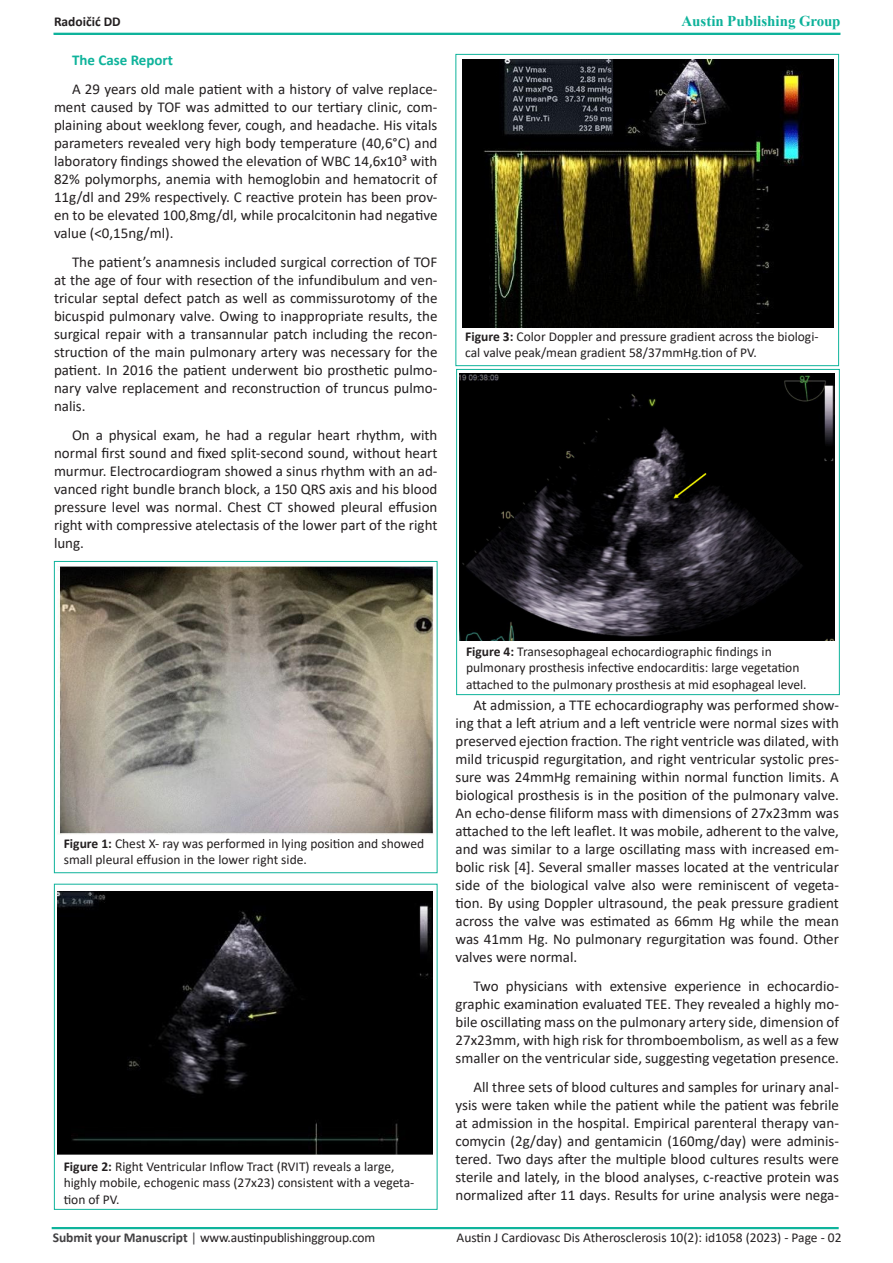
<style>
.page{position:relative;width:893px;height:1263px;background:#fff}
.page>*{position:absolute;margin:0;border:0;box-sizing:border-box;transform-origin:0 0}
.t1{font:15px/18px "Calibri";color:#231f20;text-align:justify}
.t2{font:700 15px "Times New Roman";color:#0eb29a}
.t3{font:700 15px "Calibri";color:#0eb39b}
.t4{font:13.5px/16.5px "Calibri";color:#231f20}
.t5{font:700 13.5px "Calibri";color:#231f20}
.s1{color:#0eb39b}
.s2{font-weight:700}
.s3{font-weight:700;color:#414042}
.s4{color:#414042}
</style>
<div class="page">
<div style="left:53px;top:33px;width:787px;height:2px;border:2px solid #0eb39b"></div>
<div style="left:52px;top:1227px;width:787px;height:2px;border:2px solid #0eb39b"></div>
<div style="left:54px;top:561px;width:383px;height:312px;border:1px solid #0eb39b"></div>
<img style="left:58px;top:566px;width:375px;height:269px">
<div style="left:54px;top:884px;width:383px;height:326px;border:1px solid #0eb39b"></div>
<img style="left:58px;top:892px;width:374px;height:262px">
<div style="left:455px;top:54px;width:384px;height:312px;border:1px solid #0eb39b"></div>
<img style="left:462px;top:60px;width:372px;height:268px">
<div style="left:456px;top:369px;width:384px;height:326px;border:1px solid #0eb39b"></div>
<img style="left:460px;top:373px;width:374px;height:267px">
<p class="t5" style="left:54px;top:12px;width:68px">Radoičić DD</p>
<p class="t2" style="left:681px;top:10px;width:161px"><span class="s1">A</span>ustin Publishing Group</p>
<p class="t3" style="left:72px;top:50px;width:103px">The Case Report</p>
<p class="t1" style="left:54px;top:80px;width:385px;text-indent:18px">A 29 years old male patient with a history of valve replace&shy;ment caused by TOF was admitted to our tertiary clinic, com&shy;plaining about weeklong fever, cough, and headache. His vitals parameters revealed very high body temperature (40,6°C) and laboratory findings showed the elevation of WBC 14,6x10³ with 82% polymorphs, anemia with hemoglobin and hematocrit of 11g/dl and 29% respectively. C reactive protein has been prov&shy;en to be elevated 100,8mg/dl, while procalcitonin had negative value (&lt;0,15ng/ml).</p>
<p class="t1" style="left:54px;top:252px;width:385px;text-indent:18px">The patient’s anamnesis included surgical correction of TOF at the age of four with resection of the infundibulum and ven&shy;tricular septal defect patch as well as commissurotomy of the bicuspid pulmonary valve. Owing to inappropriate results, the surgical repair with a transannular patch including the recon&shy;struction of the main pulmonary artery was necessary for the patient. In 2016 the patient underwent bio prosthetic pulmo&shy;nary valve replacement and reconstruction of truncus pulmo&shy;nalis.</p>
<p class="t1" style="left:54px;top:425px;width:385px;text-indent:18px">On a physical exam, he had a regular heart rhythm, with normal first sound and fixed split-second sound, without heart murmur. Electrocardiogram showed a sinus rhythm with an ad&shy;vanced right bundle branch block, a 150 QRS axis and his blood pressure level was normal. Chest CT showed pleural effusion right with compressive atelectasis of the lower part of the right lung.</p>
<p class="t4" style="left:465px;top:328px;width:355px"><span class="s2">Figure 3:</span> Color Doppler and pressure gradient across the biologi&shy;cal valve peak/mean gradient 58/37mmHg.tion of PV.</p>
<p class="t4" style="left:64px;top:835px;width:362px"><span class="s2">Figure 1:</span> Chest X- ray was performed in lying position and showed small pleural effusion in the lower right side.</p>
<p class="t4" style="left:64px;top:1157px;width:352px"><span class="s2">Figure 2:</span> Right Ventricular Inflow Tract (RVIT) reveals a large, highly mobile, echogenic mass (27x23) consistent with a vegeta&shy;tion of PV.</p>
<p class="t4" style="left:466px;top:643px;width:342px"><span class="s2">Figure 4:</span> Transesophageal echocardiographic findings in pulmonary prosthesis infective endocarditis: large vegetation attached to the pulmonary prosthesis at mid esophageal level.</p>
<p class="t1" style="left:455px;top:696px;width:385px;text-indent:18px">At admission, a TTE echocardiography was performed show&shy;ing that a left atrium and a left ventricle were normal sizes with preserved ejection fraction. The right ventricle was dilated, with mild tricuspid regurgitation, and right ventricular systolic pres&shy;sure was 24mmHg remaining within normal function limits. A biological prosthesis is in the position of the pulmonary valve.<br>An echo-dense filiform mass with dimensions of 27x23mm was attached to the left leaflet. It was mobile, adherent to the valve, and was similar to a large oscillating mass with increased em&shy;bolic risk [4]. Several smaller masses located at the ventricular side of the biological valve also were reminiscent of vegeta&shy;tion. By using Doppler ultrasound, the peak pressure gradient across the valve was estimated as 66mm Hg while the mean was 41mm Hg. No pulmonary regurgitation was found. Other valves were normal.</p>
<p class="t1" style="left:455px;top:976px;width:385px;text-indent:18px">Two physicians with extensive experience in echocardio&shy;graphic examination evaluated TEE. They revealed a highly mo&shy;bile oscillating mass on the pulmonary artery side, dimension of 27x23mm, with high risk for thromboembolism, as well as a few smaller on the ventricular side, suggesting vegetation presence.</p>
<p class="t1" style="left:455px;top:1077px;width:385px;text-indent:18px">All three sets of blood cultures and samples for urinary anal&shy;ysis were taken while the patient while the patient was febrile at admission in the hospital. Empirical parenteral therapy van&shy;comycin (2g/day) and gentamicin (160mg/day) were adminis&shy;tered. Two days after the multiple blood cultures results were sterile and lately, in the blood analyses, c-reactive protein was normalized after 11 days. Results for urine analysis were nega-</p>
<p class="t4" style="left:53px;top:1228px;width:324px"><span class="s3">Submit your Manuscript</span> <span class="s4">|</span> www.austinpublishinggroup.com</p>
<p class="t4" style="left:457px;top:1229px;width:386px">Austin J Cardiovasc Dis Atherosclerosis 10(2): id1058 (2023) - Page - 02</p>
</div>
